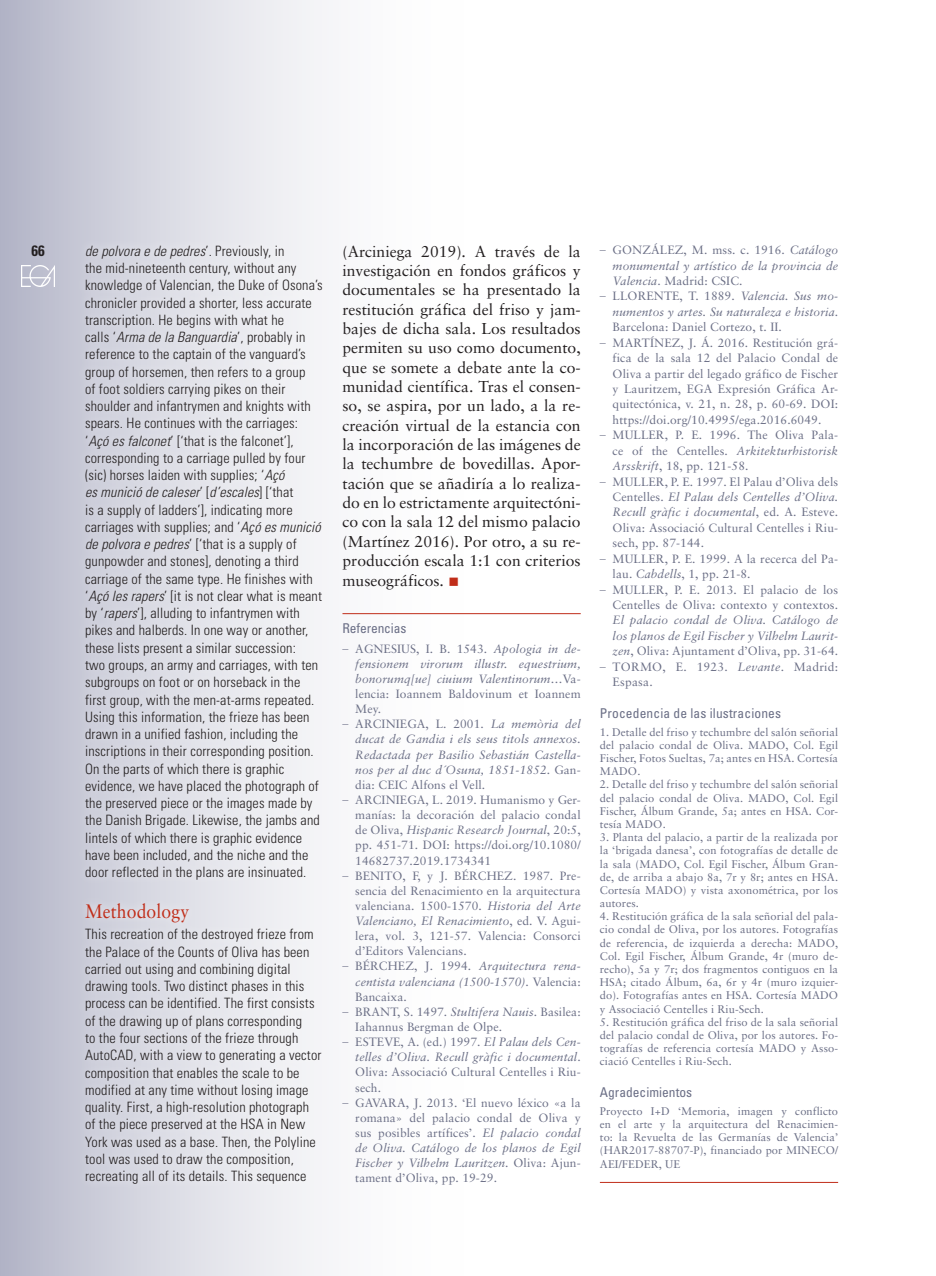
<style>
.page{position:relative;width:936px;height:1276px;background:#fff}
.page>*{position:absolute;margin:0;border:0;box-sizing:border-box;transform-origin:0 0}
.TITULAR_1_INGLES{font:19.5px "Sabon";letter-spacing:.01em;color:#c02d19;scale:.9 1}
.t1{font:15.75px/19.4px "Sabon";color:#231f20;text-align:justify}
.t2{font:700 condensed 15px "Univers";color:#231f20}
.t3{font:300 condensed 14.25px/17.2px "Univers";letter-spacing:.01em;color:#231f20}
.t4{font:condensed 13.5px "Univers";letter-spacing:.01em;color:#6b6f86}
.t5{font:condensed 13.5px "Univers";letter-spacing:-.01em;color:#6b6f86}
.Texto_nota_pie_Texto{font:12px/15.1px "Sabon";letter-spacing:.01em;color:#6b6f86;text-align:justify}
.Texto_nota_pie_Texto-2{font:italic 12px/15.1px "Sabon";letter-spacing:.01em;color:#6b6f86;text-align:justify}
.t6{font:11.1px/13.2px "Sabon";letter-spacing:.01em;color:#6b6f86;text-align:justify}
.s1{font-style:italic}
.s2{color:#c02d19}
.s3{font-family:"Univers";font-weight:300;font-style:normal;font-stretch:condensed}
.s4{font-style:normal}
.s5{font-family:"Univers";font-weight:300;font-stretch:condensed}
</style>
<div class="page">
<div style="left:0;top:0;width:476px;height:1276px;background:linear-gradient(to right,#bbbdcd,#fff)"></div>
<div style="left:76px;top:236px;width:255px;height:956px;background:#fff;opacity:.75"></div>
<hr style="left:342px;top:613px;width:238px;height:1px;background:#c02d19">
<hr style="left:600px;top:1182px;width:238px;height:1px;background:#c02d19">
<img style="left:22px;top:265px;width:33px;height:21px">
<p class="t2" style="left:32px;top:242px;width:15px">66</p>
<p class="t3" style="left:85px;top:242px;width:239px"><span class="s1">de polvora e de pedres</span>’. Previously, in<br>the mid-nineteenth century, without any knowledge of Valencian, the Duke of Osona’s chronicler provided a shorter, less accurate transcription. He begins with what he<br>calls ‘<span class="s1">Arma de la Banguardia</span>’, probably in reference to the captain of the vanguard’s group of horsemen, then refers to a group<br>of foot soldiers carrying pikes on their shoulder and infantrymen and knights with spears. He continues with the carriages: ‘<span class="s1">Açó es falconet</span>’ [‘that is the falconet’], corresponding to a carriage pulled by four (sic) horses laiden with supplies; ‘<span class="s1">Açó<br>es munició de caleser</span>’ [<span class="s1">d’escales</span>] [‘that<br>is a supply of ladders’], indicating more carriages with supplies; and ‘<span class="s1">Açó es munició de polvora e pedres</span>’ [‘that is a supply of gunpowder and stones], denoting a third carriage of the same type. He finishes with ‘<span class="s1">Açó les rapers</span>’ [it is not clear what is meant by ‘<span class="s1">rapers</span>’], alluding to infantrymen with pikes and halberds. In one way or another, these lists present a similar succession:<br>two groups, an army and carriages, with ten subgroups on foot or on horseback in the first group, with the men-at-arms repeated.</p>
<p class="t3" style="left:85px;top:708px;width:236px">Using this information, the frieze has been drawn in a unified fashion, including the inscriptions in their corresponding position.<br>On the parts of which there is graphic evidence, we have placed the photograph of the preserved piece or the images made by the Danish Brigade. Likewise, the jambs and lintels of which there is graphic evidence have been included, and the niche and the door reflected in the plans are insinuated.</p>
<p class="TITULAR_1_INGLES" style="left:85px;top:899px;width:117px">Methodology</p>
<p class="t3" style="left:85px;top:926px;width:238px">This recreation of the destroyed frieze from the Palace of the Counts of Oliva has been carried out using and combining digital drawing tools. Two distinct phases in this process can be identified. The first consists of the drawing up of plans corresponding<br>to the four sections of the frieze through AutoCAD, with a view to generating a vector composition that enables the scale to be modified at any time without losing image quality. First, a high-resolution photograph of the piece preserved at the HSA in New York was used as a base. Then, the Polyline tool was used to draw the composition, recreating all of its details. This sequence</p>
<p class="t1" style="left:342px;top:241px;width:240px">(Arciniega 2019). A través de la investigación en fondos gráficos y documentales se ha presentado la restitución gráfica del friso y jam&shy;bajes de dicha sala. Los resultados permiten su uso como documento, que se somete a debate ante la co&shy;munidad científica. Tras el consen&shy;so, se aspira, por un lado, a la re&shy;creación virtual de la estancia con la incorporación de las imágenes de la techumbre de bovedillas. Apor&shy;tación que se añadiría a lo realiza&shy;do en lo estrictamente arquitectóni&shy;co con la sala 12 del mismo palacio (Martínez 2016). Por otro, a su re&shy;producción escala 1:1 con criterios museográficos. <span class="s2">■</span></p>
<p class="t5" style="left:342px;top:620px;width:65px">Referencias</p>
<p class="Texto_nota_pie_Texto-2" style="left:355px;top:641px;width:227px;text-indent:-13px"><span class="s3">–</span> <span class="s4">AGNESIUS, I. B. 1543.</span> Apologia in de&shy;fensionem virorum illustr. equestrium, bonorumq[ue] ciuium Valentinorum…<span class="s4">Va&shy;lencia: Ioannem Baldovinum et Ioannem Mey.</span></p>
<p class="Texto_nota_pie_Texto-2" style="left:355px;top:716px;width:227px;text-indent:-13px"><span class="s3">–</span> <span class="s4">ARCINIEGA, L. 2001.</span> La memòria del ducat de Gandia i els seus titols annexos.<br>Redactada per Basilio Sebastián Castella&shy;nos per al duc d´Osuna, 1851-1852<span class="s4">. Gan&shy;dia: CEIC Alfons el Vell.</span></p>
<p class="Texto_nota_pie_Texto" style="left:355px;top:792px;width:227px;text-indent:-13px"><span class="s5">–</span> ARCINIEGA, L. 2019. Humanismo y Ger&shy;manías: la decoración del palacio condal de Oliva, <span class="s1">Hispanic Research Journal</span>, 20:5, pp. 451-71. DOI: https://doi.org/10.1080/ 14682737.2019.1734341</p>
<p class="Texto_nota_pie_Texto" style="left:355px;top:867px;width:227px;text-indent:-13px"><span class="s5">–</span> BENITO, F, y J. BÉRCHEZ. 1987. Pre&shy;sencia del Renacimiento en la arquitectura valenciana. 1500-1570. <span class="s1">Historia del Arte Valenciano, El Renacimiento</span>, ed. V. Agui&shy;lera, vol. 3, 121-57. Valencia: Consorci d’Editors Valencians.</p>
<p class="Texto_nota_pie_Texto-2" style="left:355px;top:958px;width:227px;text-indent:-13px"><span class="s3">–</span> <span class="s4">BÉRCHEZ, J. 1994.</span> Arquitectura rena&shy;centista valenciana (1500-1570)<span class="s4">. Valencia:<br>Bancaixa.</span></p>
<p class="Texto_nota_pie_Texto" style="left:355px;top:1004px;width:227px;text-indent:-13px"><span class="s5">–</span> BRANT, S. 1497. <span class="s1">Stultifera Nauis</span>. Basilea:<br>Iahannus Bergman de Olpe.</p>
<p class="Texto_nota_pie_Texto" style="left:355px;top:1034px;width:227px;text-indent:-13px"><span class="s5">–</span> ESTEVE, A. (ed.) 1997. <span class="s1">El Palau dels Cen&shy;telles d’Oliva. Recull gràfic i documental</span>.<br>Oliva: Associació Cultural Centelles i Riu&shy;sech.</p>
<p class="Texto_nota_pie_Texto" style="left:355px;top:1095px;width:227px;text-indent:-13px"><span class="s5">–</span> GAVARA, J. 2013. ‘El nuevo léxico «a la romana» del palacio condal de Oliva y sus posibles artífices’. <span class="s1">El palacio condal de Oliva. Catálogo de los planos de Egil Fischer y Vilhelm Lauritzen</span>. Oliva: Ajun&shy;tament d’Oliva, pp. 19-29.</p>
<p class="Texto_nota_pie_Texto-2" style="left:612px;top:242px;width:227px;text-indent:-13px"><span class="s3">–</span> <span class="s4">GONZÁLEZ, M. mss. c. 1916.</span> Catálogo monumental y artístico de la provincia de Valencia<span class="s4">. Madrid: CSIC.</span></p>
<p class="Texto_nota_pie_Texto-2" style="left:612px;top:288px;width:227px;text-indent:-13px"><span class="s3">–</span> <span class="s4">LLORENTE, T. 1889.</span> Valencia. Sus mo&shy;numentos y artes. Su naturaleza e historia<span class="s4">.<br>Barcelona: Daniel Cortezo, t. II.</span></p>
<p class="Texto_nota_pie_Texto" style="left:612px;top:335px;width:227px;text-indent:-13px"><span class="s5">–</span> MARTÍNEZ, J. Á. 2016. Restitución grá&shy;fica de la sala 12 del Palacio Condal de Oliva a partir del legado gráfico de Fischer y Lauritzem, EGA Expresión Gráfica Ar&shy;quitectónica, v. 21, n. 28, p. 60-69. DOI: https://doi.org/10.4995/ega.2016.6049.</p>
<p class="Texto_nota_pie_Texto" style="left:612px;top:427px;width:227px;text-indent:-13px"><span class="s5">–</span> MULLER, P. E. 1996. The Oliva Pala&shy;ce of the Centelles. <span class="s1">Arkitekturhistorisk Arsskrift</span>, 18, pp. 121-58.</p>
<p class="Texto_nota_pie_Texto" style="left:612px;top:473px;width:227px;text-indent:-13px"><span class="s5">–</span> MULLER, P. E. 1997. El Palau d’Oliva dels Centelles. <span class="s1">El Palau dels Centelles d’Oliva.<br>Recull gràfic i documental</span>, ed. A. Esteve.<br>Oliva: Associació Cultural Centelles i Riu&shy;sech, pp. 87-144.</p>
<p class="Texto_nota_pie_Texto" style="left:612px;top:550px;width:227px;text-indent:-13px"><span class="s5">–</span> MULLER, P. E. 1999. A la recerca del Pa&shy;lau. <span class="s1">Cabdells</span>, 1, pp. 21-8.</p>
<p class="Texto_nota_pie_Texto" style="left:612px;top:581px;width:227px;text-indent:-13px"><span class="s5">–</span> MULLER, P. E. 2013. El palacio de los Centelles de Oliva: contexto y contextos.<br><span class="s1">El palacio condal de Oliva. Catálogo de los planos de Egil Fischer y Vilhelm Laurit&shy;zen</span>, Oliva: Ajuntament d’Oliva, pp. 31-64.</p>
<p class="Texto_nota_pie_Texto" style="left:612px;top:658px;width:227px;text-indent:-13px"><span class="s5">–</span> TORMO, E. 1923. <span class="s1">Levante</span>. Madrid:<br>Espasa.</p>
<p class="t4" style="left:600px;top:705px;width:183px">Procedencia de las ilustraciones</p>
<p class="t6" style="left:600px;top:725px;width:240px">1. Detalle del friso y techumbre del salón señorial del palacio condal de Oliva. MADO, Col. Egil Fischer, Fotos Sueltas, 7a; antes en HSA. Cortesía MADO.</p>
<p class="t6" style="left:600px;top:778px;width:240px">2. Detalle del friso y techumbre del salón señorial del palacio condal de Oliva. MADO, Col. Egil Fischer, Álbum Grande, 5a; antes en HSA. Cor&shy;tesía MADO.</p>
<p class="t6" style="left:600px;top:830px;width:240px">3. Planta del palacio, a partir de la realizada por la ‘brigada danesa’, con fotografías de detalle de la sala (MADO, Col. Egil Fischer, Álbum Gran&shy;de, de arriba a abajo 8a, 7r y 8r; antes en HSA.<br>Cortesía MADO) y vista axonométrica, por los autores.</p>
<p class="t6" style="left:600px;top:909px;width:240px">4. Restitución gráfica de la sala señorial del pala&shy;cio condal de Oliva, por los autores. Fotografías de referencia, de izquierda a derecha: MADO, Col. Egil Fischer, Álbum Grande, 4r (muro de&shy;recho), 5a y 7r; dos fragmentos contiguos en la HSA; citado Álbum, 6a, 6r y 4r (muro izquier&shy;do). Fotografías antes en HSA. Cortesía MADO y Associació Centelles i Riu-Sech.</p>
<p class="t6" style="left:600px;top:1015px;width:240px">5. Restitución gráfica del friso de la sala señorial del palacio condal de Oliva, por los autores. Fo&shy;tografías de referencia cortesía MADO y Asso&shy;ciació Centelles i Riu-Sech.</p>
<p class="t4" style="left:600px;top:1084px;width:94px">Agradecimientos</p>
<p class="t6" style="left:600px;top:1104px;width:240px">Proyecto I+D ‘Memoria, imagen y conflicto en el arte y la arquitectura del Renacimien&shy;to: la Revuelta de las Germanías de Valencia’ (HAR2017-88707-P), financiado por MINECO/ AEI/FEDER, UE</p>
</div>
